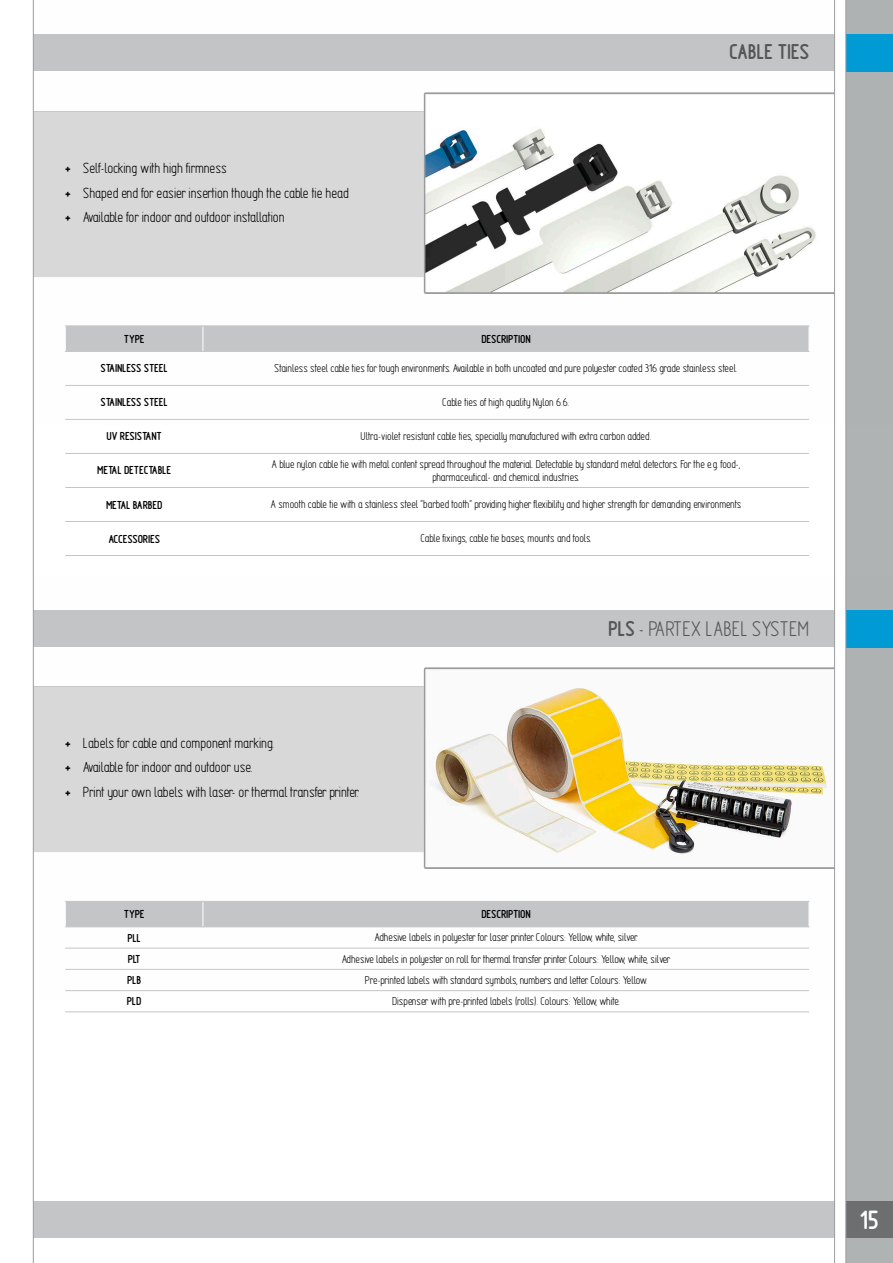
<style>
.page{position:relative;width:893px;height:1263px;background:#fff}
.page>*{position:absolute;margin:0;border:0;box-sizing:border-box;transform-origin:0 0}
.t1{font:700 24px "Techniczne EFN";color:#fff}
.t2{font:19.5px "Techniczne EFN";color:#555656}
.t3{font:700 19.5px "Techniczne EFN";color:#555656}
.t4{font:13.5px "Techniczne EFN";color:#000}
.table_tabs{font:10.5px/12.6px "Techniczne EFN";color:#000;text-align:center}
.table_tabs-2{font:700 10.5px "Techniczne EFN";color:#000}
.s1{font-weight:700}
</style>
<div class="page">
<div style="left:846px;top:0;width:47px;height:1263px;background:#b0b3b4"></div>
<div style="left:16px;top:1201px;width:824px;height:37px;background:#c4c5c7"></div>
<div style="left:841px;top:1201px;width:52px;height:37px;background:#6d6e70"></div>
<img style="left:34px;top:34px;width:859px;height:318px">
<img style="left:34px;top:610px;width:859px;height:338px">
<svg style="left:834px;top:0;width:12px;height:1263px"></svg>
<svg style="left:16px;top:0;width:18px;height:1263px"></svg>
<hr style="left:65px;top:385px;width:138px;height:1px;background:#c4c5c7">
<hr style="left:65px;top:419px;width:138px;height:1px;background:#c4c5c7">
<hr style="left:65px;top:453px;width:138px;height:1px;background:#c4c5c7">
<hr style="left:65px;top:487px;width:138px;height:1px;background:#c4c5c7">
<hr style="left:65px;top:521px;width:138px;height:1px;background:#c4c5c7">
<hr style="left:65px;top:555px;width:138px;height:1px;background:#c4c5c7">
<hr style="left:203px;top:385px;width:606px;height:1px;background:#c4c5c7">
<hr style="left:203px;top:419px;width:606px;height:1px;background:#c4c5c7">
<hr style="left:203px;top:453px;width:606px;height:1px;background:#c4c5c7">
<hr style="left:203px;top:487px;width:606px;height:1px;background:#c4c5c7">
<hr style="left:203px;top:521px;width:606px;height:1px;background:#c4c5c7">
<hr style="left:203px;top:555px;width:606px;height:1px;background:#c4c5c7">
<hr style="left:65px;top:325px;width:138px;height:1px;background:#c4c5c7">
<hr style="left:203px;top:325px;width:606px;height:1px;background:#c4c5c7">
<hr style="left:65px;top:351px;width:138px;height:1px;background:#c4c5c7">
<hr style="left:203px;top:351px;width:606px;height:1px;background:#c4c5c7">
<div style="left:65px;top:326px;width:745px;height:25px;background:#c4c5c7"></div>
<hr style="left:65px;top:948px;width:138px;height:1px;background:#c4c5c7">
<hr style="left:65px;top:969px;width:138px;height:1px;background:#c4c5c7">
<hr style="left:65px;top:990px;width:138px;height:1px;background:#c4c5c7">
<hr style="left:65px;top:1011px;width:138px;height:1px;background:#c4c5c7">
<hr style="left:203px;top:948px;width:606px;height:1px;background:#c4c5c7">
<hr style="left:203px;top:969px;width:606px;height:1px;background:#c4c5c7">
<hr style="left:203px;top:990px;width:606px;height:1px;background:#c4c5c7">
<hr style="left:203px;top:1011px;width:606px;height:1px;background:#c4c5c7">
<div style="left:65px;top:901px;width:745px;height:26px;background:#c4c5c7"></div>
<p class="t4" style="left:65px;top:160px;width:164px"><span class="s1">+</span> Self-locking with high firmness</p>
<p class="t4" style="left:65px;top:184px;width:285px"><span class="s1">+</span> Shaped end for easier insertion though the cable tie head</p>
<p class="t4" style="left:65px;top:209px;width:221px"><span class="s1">+</span> Available for indoor and outdoor installation</p>
<h2 class="t3" style="left:729px;top:40px;width:81px">CABLE TIES</h2>
<p class="table_tabs-2" style="left:124px;top:332px;width:22px">TYPE</p>
<p class="table_tabs-2" style="left:481px;top:332px;width:51px">DESCRIPTION</p>
<p class="table_tabs-2" style="left:101px;top:362px;width:69px">STAINLESS STEEL</p>
<p class="table_tabs" style="left:274px;top:362px;width:465px">Stainless steel cable ties for tough environments. Available in both uncoated and pure polyester coated 316 grade stainless steel.</p>
<p class="table_tabs-2" style="left:101px;top:396px;width:69px">STAINLESS STEEL</p>
<p class="table_tabs" style="left:442px;top:396px;width:129px">Cable ties of high quality Nylon 6.6.</p>
<p class="table_tabs-2" style="left:106px;top:430px;width:57px">UV RESISTANT</p>
<p class="table_tabs" style="left:361px;top:430px;width:292px">Ultra-violet resistant cable ties, specially manufactured with extra carbon added.</p>
<p class="table_tabs-2" style="left:97px;top:464px;width:75px">METAL DETECTABLE</p>
<p class="table_tabs" style="left:271px;top:458px;width:470px">A blue nylon cable tie with metal content spread throughout the material. Detectable by standard metal detectors. For the e.g. food-, pharmaceutical- and chemical industries.</p>
<p class="table_tabs-2" style="left:106px;top:498px;width:58px">METAL BARBED</p>
<p class="table_tabs" style="left:270px;top:498px;width:472px">A smooth cable tie with a stainless steel ”barbed tooth” providing higher flexibility and higher strength for demanding environments</p>
<p class="table_tabs-2" style="left:108px;top:532px;width:53px">ACCESSORIES</p>
<p class="table_tabs" style="left:420px;top:532px;width:173px">Cable fixings, cable tie bases, mounts and tools.</p>
<p class="t4" style="left:65px;top:735px;width:211px"><span class="s1">+</span> Labels for cable and component marking.</p>
<p class="t4" style="left:65px;top:759px;width:189px"><span class="s1">+</span> Available for indoor and outdoor use.</p>
<p class="t4" style="left:65px;top:784px;width:296px"><span class="s1">+</span> Print your own labels with laser- or thermal transfer printer.</p>
<h2 class="t2" style="left:608px;top:617px;width:202px"><span class="s1">PLS</span> - PARTEX LABEL SYSTEM</h2>
<p class="table_tabs-2" style="left:124px;top:908px;width:22px">TYPE</p>
<p class="table_tabs-2" style="left:481px;top:908px;width:51px">DESCRIPTION</p>
<p class="table_tabs-2" style="left:127px;top:931px;width:15px">PLL</p>
<p class="table_tabs" style="left:375px;top:931px;width:264px">Adhesive labels in polyester for laser printer. Colours: Yellow, white, silver.</p>
<p class="table_tabs-2" style="left:128px;top:952px;width:14px">PLT</p>
<p class="table_tabs" style="left:342px;top:952px;width:330px">Adhesive labels in polyester on roll for thermal transfer printer. Colours: Yellow, white, silver</p>
<p class="table_tabs-2" style="left:127px;top:973px;width:15px">PLB</p>
<p class="table_tabs" style="left:365px;top:974px;width:284px">Pre-printed labels with standard symbols, numbers and letter. Colours: Yellow.</p>
<p class="table_tabs-2" style="left:127px;top:995px;width:16px">PLD</p>
<p class="table_tabs" style="left:392px;top:995px;width:229px">Dispenser with pre-printed labels (rolls). Colours: Yellow, white.</p>
<h1 class="t1" style="left:861px;top:1205px;width:19px">15</h1>
</div>
